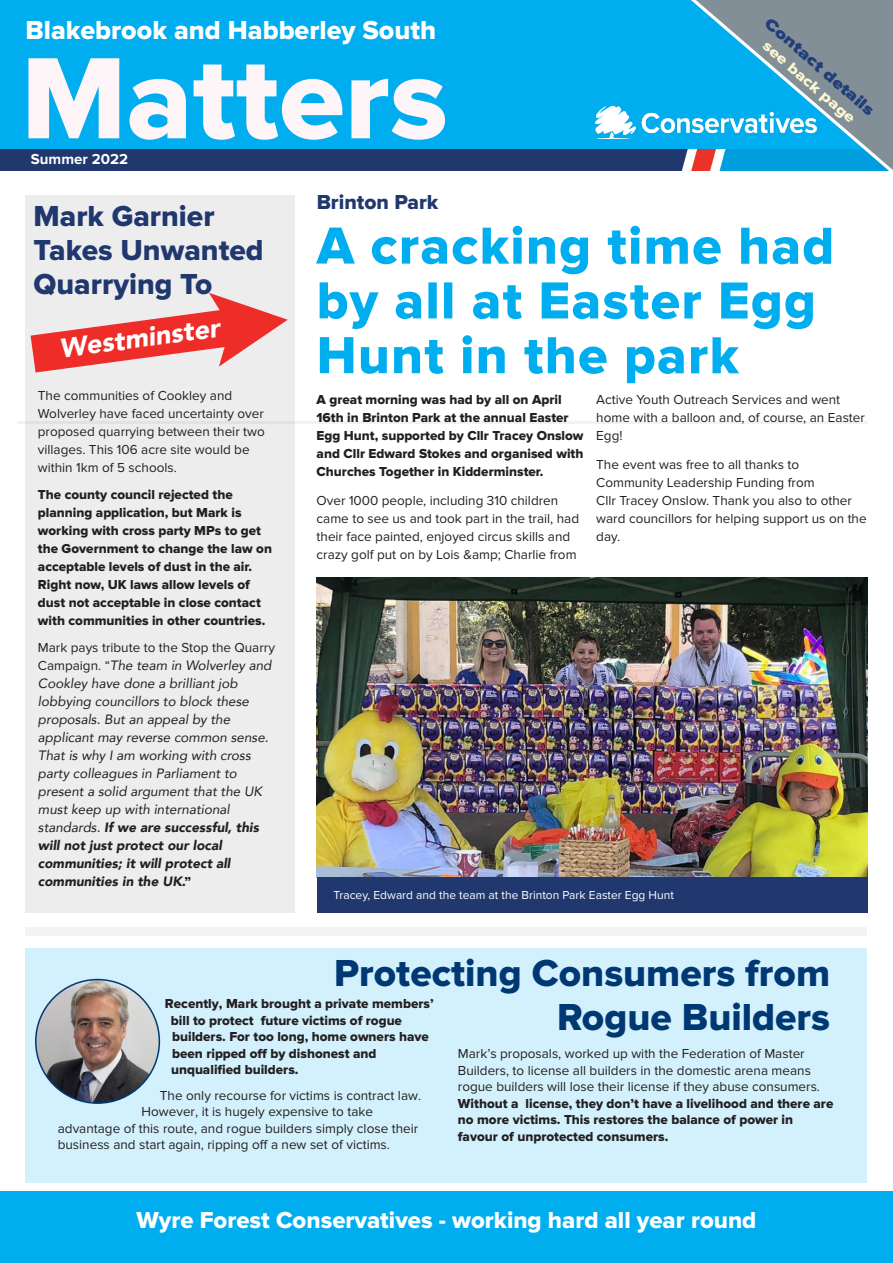
<style>
.page{position:relative;width:893px;height:1263px;background:#fff}
.page>*{position:absolute;margin:0;border:0;box-sizing:border-box;transform-origin:0 0}
.t1{font:120px "Proxima Nova Extrabld";color:#fef5f9}
.t2{font:54px/54.8px "Proxima Nova Extrabld";letter-spacing:.025em;color:#00aeef}
.t3{font:39px/44.2px "Proxima Nova Extrabld";color:#003874;text-align:right}
.t4{font:30px/33.8px "Proxima Nova Extrabld";color:#20386e}
.t5{font:27px "Proxima Nova Extrabld";color:#fff}
.t6{font:italic 900 27px "Avenir";color:#fff}
.t7{font:24px "Proxima Nova Extrabld";color:#fff}
.t8{font:21px "Proxima Nova Extrabld";color:#20386e}
.t9{font:900 16.5px "Proxima Nova";color:#213e7a;scale:1.19 1}
.t10{font:15px "Proxima Nova Extrabld";color:#fff7d3;scale:1.19 1}
.t11{font:700 15px "Proxima Nova A";color:#fff}
.t12{font:13.5px/18px "Proxima Nova";color:#231f20}
.t13{font:13.5px/18px "Proxima Nova Extrabld";color:#231f20}
.t14{font:italic 13.5px/18px "Avenir";color:#231f20}
.t15{font:12px "Proxima Nova";color:#fff}
.s1{font-family:"Proxima Nova";font-style:normal}
.s2{font-weight:900}
.s3{font-family:"Proxima Nova Extrabld";font-style:normal}
</style>
<div class="page">
<div style="left:26px;top:948px;width:841px;height:234px;background:#d3f1fc"></div>
<div style="left:0;top:1191px;width:893px;height:72px;background:#00aeef"></div>
<div style="left:434px;top:148px;width:239px;height:23px;background:#20386e"></div>
<div style="left:0;top:148px;width:434px;height:23px;background:#20386e"></div>
<div style="left:0;top:0;width:893px;height:148px;background:#00aeef"></div>
<img style="left:595px;top:107px;width:78px;height:31px">
<svg style="left:673px;top:0;width:220px;height:171px"></svg>
<img style="left:317px;top:578px;width:550px;height:299px">
<img style="left:36px;top:979px;width:123px;height:124px;border-radius:50%">
<hr style="left:17px;top:421px;width:850px;height:2px;background:#f2f2f2">
<div style="left:26px;top:195px;width:269px;height:717px;background:#ededee"></div>
<div style="left:317px;top:877px;width:550px;height:35px;background:#20386e"></div>
<svg style="left:30px;top:293px;width:258px;height:80px"></svg>
<div style="left:26px;top:927px;width:841px;height:9px;background:#f3f3f3"></div>
<h3 class="t5" style="left:26px;top:18px;width:412px">Blakebrook and Habberley South</h3>
<p class="t9" style="left:772px;top:15px;width:118px;rotate:41deg">Contact details</p>
<p class="t10" style="left:770px;top:38px;width:100px;rotate:41deg">see back page</p>
<h1 class="t1" style="left:21px;top:43px;width:428px">Matters</h1>
<p class="t11" style="left:31px;top:152px;width:99px">Summer 2022</p>
<h3 class="t4" style="left:34px;top:201px;width:232px">Mark Garnier<br>Takes Unwanted<br>Quarrying To</h3>
<h3 class="t6" style="left:57px;top:332px;width:163px;rotate:-8deg">Westminster</h3>
<p class="t12" style="left:38px;top:387px;width:228px">The communities of Cookley and Wolverley have faced uncertainty over proposed quarrying between their two villages. This 106 acre site would be within 1km of 5 schools.</p>
<p class="t13" style="left:38px;top:486px;width:236px">The county council rejected the planning application, but Mark is working with cross party MPs to get the Government to change the law on acceptable levels of dust in the air.<br>Right now, UK laws allow levels of dust not acceptable in close contact with communities in other countries.</p>
<p class="t12" style="left:38px;top:639px;width:239px">Mark pays tribute to the Stop the Quarry</p>
<p class="t14" style="left:38px;top:656px;width:235px"><span class="s1">Campaign. “</span>The team in Wolverley and Cookley have done a brilliant job lobbying councillors to block these proposals. But an appeal by the applicant may reverse common sense.<br>That is why I am working with cross party colleagues in Parliament to present a solid argument that the UK must keep up with international standards. <span class="s2">If we are successful, this will not just protect our local communities; it will protect all communities in the UK</span><span class="s3">.”</span></p>
<h3 class="t8" style="left:317px;top:192px;width:123px">Brinton Park</h3>
<h2 class="t2" style="left:317px;top:221px;width:519px">A cracking time had by all at Easter Egg<br>Hunt in the park</h2>
<p class="t13" style="left:317px;top:391px;width:268px">A great morning was had by all on April 16th in Brinton Park at the annual Easter Egg Hunt, supported by Cllr Tracey Onslow and Cllr Edward Stokes and organised with Churches Together in Kidderminster.</p>
<p class="t12" style="left:317px;top:492px;width:264px">Over 1000 people, including 310 children came to see us and took part in the trail, had their face painted, enjoyed circus skills and crazy golf put on by Lois &amp;amp; Charlie from</p>
<p class="t12" style="left:596px;top:391px;width:270px">Active Youth Outreach Services and went home with a balloon and, of course, an Easter<br>Egg!</p>
<p class="t12" style="left:596px;top:456px;width:272px">The event was free to all thanks to<br>Community Leadership Funding from<br>Cllr Tracey Onslow. Thank you also to other ward councillors for helping support us on the day.</p>
<p class="t15" style="left:334px;top:889px;width:342px">Tracey, Edward and the team at the Brinton Park Easter Egg Hunt</p>
<h3 class="t3" style="left:334px;top:953px;width:497px">Protecting Consumers from<br>Rogue Builders</h3>
<p class="t13" style="left:171px;top:996px;width:264px;line-height:16.5px;text-indent:-6px">Recently, Mark brought a private members’ bill to protect future victims of rogue builders. For too long, home owners have been ripped off by dishonest and unqualified builders.</p>
<p class="t12" style="left:160px;top:1087px;width:263px">The only recourse for victims is contract law.</p>
<p class="t12" style="left:142px;top:1103px;width:233px">However, it is hugely expensive to take</p>
<p class="t12" style="left:58px;top:1120px;width:362px">advantage of this route, and rogue builders simply close their</p>
<p class="t12" style="left:58px;top:1136px;width:334px">business and start again, ripping off a new set of victims.</p>
<p class="t12" style="left:458px;top:1046px;width:364px;line-height:16.5px">Mark’s proposals, worked up with the Federation of Master<br>Builders, to license all builders in the domestic arena means rogue builders will lose their license if they abuse consumers.</p>
<p class="t13" style="left:458px;top:1096px;width:377px;line-height:16.5px">Without a license, they don’t have a livelihood and there are no more victims. This restores the balance of power in favour of unprotected consumers.</p>
<h3 class="t7" style="left:137px;top:1209px;width:621px">Wyre Forest Conservatives - working hard all year round</h3>
</div>
